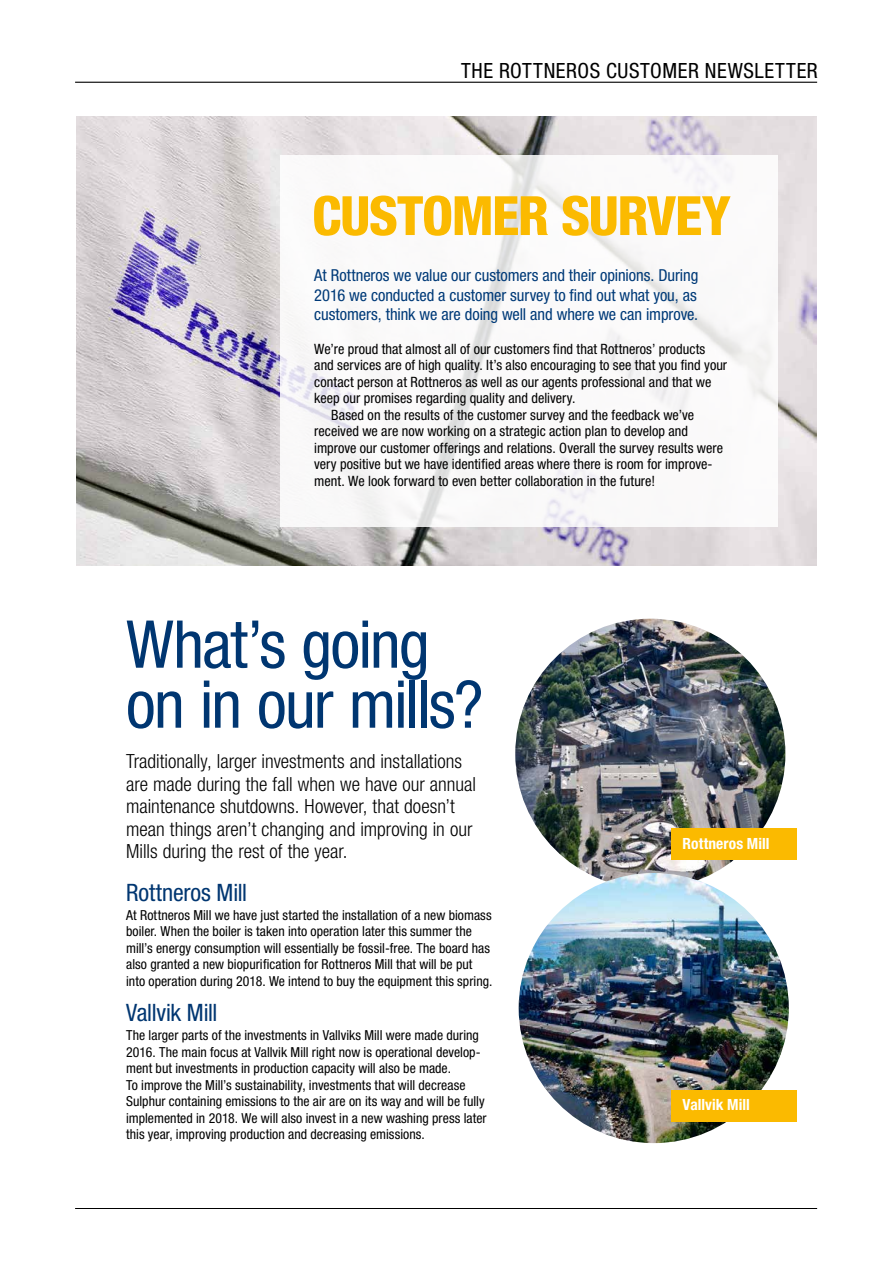
<style>
.page{position:relative;width:893px;height:1263px;background:#fff}
.page>*{position:absolute;margin:0;border:0;box-sizing:border-box;transform-origin:0 0}
.t1{font:condensed 66px/60px "Helvetica Neue LT Std";letter-spacing:-.025em;color:#003671}
.t2{font:800 condensed 54.3px "Helvetica Neue LT Std";letter-spacing:-.025em;color:#fbba00}
.t3{font:condensed 24px "Helvetica Neue LT Std";letter-spacing:-.01em;color:#003671}
.t4{font:condensed 21px "Helvetica Neue LT Std";letter-spacing:.025em;color:#000}
.t5{font:300 condensed 19.5px/22.5px "Helvetica Neue LT Std";color:#000}
.t6{font:condensed 16.5px/19.5px "Helvetica Neue LT Std";letter-spacing:-.005em;color:#003a78;text-align:justify}
.t7{font:700 condensed 15.45px "Helvetica Neue LT Std";color:#fff}
.t8{font:condensed 14.25px "Helvetica Neue LT Std";letter-spacing:.005em;color:#000}
.t9{font:condensed 13.8px/16.5px "Helvetica Neue LT Std";letter-spacing:.005em;color:#000}
</style>
<div class="page">
<hr style="left:75px;top:1208px;width:742px;height:1px;background:#000">
<hr style="left:75px;top:82px;width:742px;height:1px;background:#000">
<img style="left:77px;top:116px;width:739px;height:450px">
<div style="left:281px;top:155px;width:497px;height:371px;background:#fff"></div>
<img style="left:515px;top:619px;width:270px;height:270px;border-radius:135px">
<div style="left:672px;top:828px;width:125px;height:32px;background:#fbba00"></div>
<img style="left:519px;top:873px;width:270px;height:270px;border-radius:135px">
<div style="left:672px;top:1090px;width:125px;height:31px;background:#fbba00"></div>
<h3 class="t4" style="left:461px;top:58px;width:358px">THE ROTTNEROS CUSTOMER NEWSLETTER</h3>
<h2 class="t2" style="left:312px;top:182px;width:420px">CUSTOMER SURVEY</h2>
<p class="t6" style="left:314px;top:266px;width:386px">At Rottneros we value our customers and their opinions. During 2016 we conducted a customer survey to find out what you, as customers, think we are doing well and where we can improve.</p>
<p class="t8" style="left:314px;top:340px;width:393px">We’re proud that almost all of our customers find that Rottneros’ products</p>
<p class="t8" style="left:314px;top:357px;width:414px">and services are of high quality. It’s also encouraging to see that you find your</p>
<p class="t8" style="left:314px;top:373px;width:399px">contact person at Rottneros as well as our agents professional and that we</p>
<p class="t8" style="left:314px;top:390px;width:263px">keep our promises regarding quality and delivery.</p>
<p class="t8" style="left:331px;top:406px;width:364px">Based on the results of the customer survey and the feedback we’ve</p>
<p class="t8" style="left:314px;top:423px;width:375px">received we are now working on a strategic action plan to develop and</p>
<p class="t8" style="left:314px;top:439px;width:410px">improve our customer offerings and relations. Overall the survey results were</p>
<p class="t8" style="left:314px;top:456px;width:400px">very positive but we have identified areas where there is room for improve-</p>
<p class="t8" style="left:314px;top:473px;width:342px">ment. We look forward to even better collaboration in the future!</p>
<h1 class="t1" style="left:126px;top:614px;width:359px">What’s going on in our mills?</h1>
<h3 class="t5" style="left:126px;top:750px;width:351px">Traditionally, larger investments and installations are made during the fall when we have our annual maintenance shutdowns. However, that doesn’t mean things aren’t changing and improving in our Mills during the rest of the year.</h3>
<h3 class="t3" style="left:126px;top:879px;width:123px">Rottneros Mill</h3>
<p class="t9" style="left:126px;top:907px;width:368px">At Rottneros Mill we have just started the installation of a new biomass boiler. When the boiler is taken into operation later this summer the mill’s energy consumption will essentially be fossil-free. The board has also granted a new biopurification for Rottneros Mill that will be put into operation during 2018. We intend to buy the equipment this spring.</p>
<h3 class="t3" style="left:126px;top:999px;width:93px">Vallvik Mill</h3>
<p class="t9" style="left:126px;top:1027px;width:362px">The larger parts of the investments in Vallviks Mill were made during 2016. The main focus at Vallvik Mill right now is operational develop&shy;ment but investments in production capacity will also be made.<br>To improve the Mill’s sustainability, investments that will decrease Sulphur containing emissions to the air are on its way and will be fully implemented in 2018. We will also invest in a new washing press later this year, improving production and decreasing emissions.</p>
<p class="t7" style="left:683px;top:834px;width:88px">Rottneros Mill</p>
<p class="t7" style="left:683px;top:1095px;width:69px">Vallvik Mill</p>
</div>
